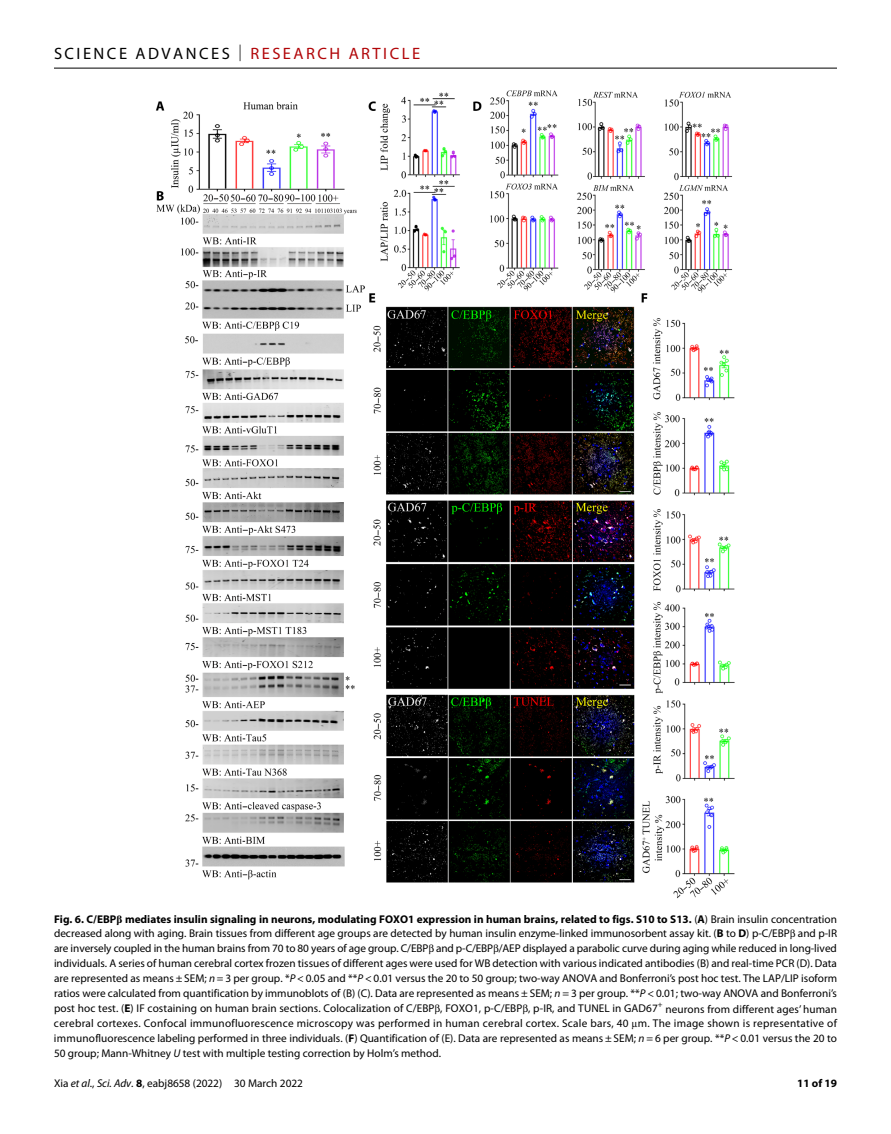
<style>
.page{position:relative;width:891px;height:1134px;background:#fff}
.page>*{position:absolute;margin:0;border:0;box-sizing:border-box;transform-origin:0 0}
.t1{font:16.5px "Myriad Pro";letter-spacing:.15em;color:#000}
.t2{font:11.25px/15px "Myriad Pro";color:#000;text-align:justify}
.t3{font:700 11.25px "Myriad Pro";color:#000}
.s1{font-weight:300}
.s2{color:#b10508}
.s3{font-weight:700}
.s4{font-style:italic}
</style>
<div class="page">
<hr style="left:54px;top:68px;width:783px;height:1px;background:#000">
<img style="left:156px;top:90px;width:579px;height:809px">
<h1 class="t1" style="left:54px;top:40px;width:368px">SCIENCE ADVANCES <span class="s1">|</span> <span class="s2">RESEARCH ARTICLE</span></h1>
<p class="t2" style="left:54px;top:911px;width:785px"><span class="s3">Fig. 6. C/EBP mediates insulin signaling in neurons, modulating FOXO1 expression in human brains, related to figs. S10 to S13.</span> (<span class="s3">A</span>) Brain insulin concentration decreased along with aging. Brain tissues from different age groups are detected by human insulin enzyme-linked immunosorbent assay kit. (<span class="s3">B</span> to <span class="s3">D</span>) p-C/EBP and p-IR are inversely coupled in the human brains from 70 to 80 years of age group. C/EBP and p-C/EBP /AEP displayed a parabolic curve during aging while reduced in long-lived individuals. A series of human cerebral cortex frozen tissues of different ages were used for WB detection with various indicated antibodies (B) and real-time PCR (D). Data are represented as means ± SEM; <span class="s4">n</span> = 3 per group. *<span class="s4">P</span> &lt; 0.05 and **<span class="s4">P</span> &lt; 0.01 versus the 20 to 50 group; two-way ANOVA and Bonferroni’s post hoc test. The LAP/LIP isoform ratios were calculated from quantification by immunoblots of (B) (C). Data are represented as means ± SEM; <span class="s4">n</span> = 3 per group. **<span class="s4">P</span> &lt; 0.01; two-way ANOVA and Bonferroni’s post hoc test. (<span class="s3">E</span>) IF costaining on human brain sections. Colocalization of C/EBP , FOXO1, p-C/EBP , p-IR, and TUNEL in GAD67<sup>+</sup> neurons from different ages’ human cerebral cortexes. Confocal immunofluorescence microscopy was performed in human cerebral cortex. Scale bars, 40 m. The image shown is representative of immunofluorescence labeling performed in three individuals. (<span class="s3">F</span>) Quantification of (E). Data are represented as means ± SEM; <span class="s4">n</span> = 6 per group. **<span class="s4">P</span> &lt; 0.01 versus the 20 to 50 group; Mann-Whitney <span class="s4">U</span> test with multiple testing correction by Holm’s method.</p>
<p class="t2" style="left:54px;top:1076px;width:251px">Xia <span class="s4">et al</span>., <span class="s4">Sci. Adv.</span> <span class="s3">8</span>, eabj8658 (2022) 30 March 2022</p>
<p class="t3" style="left:797px;top:1074px;width:41px">11 of 19</p>
</div>
